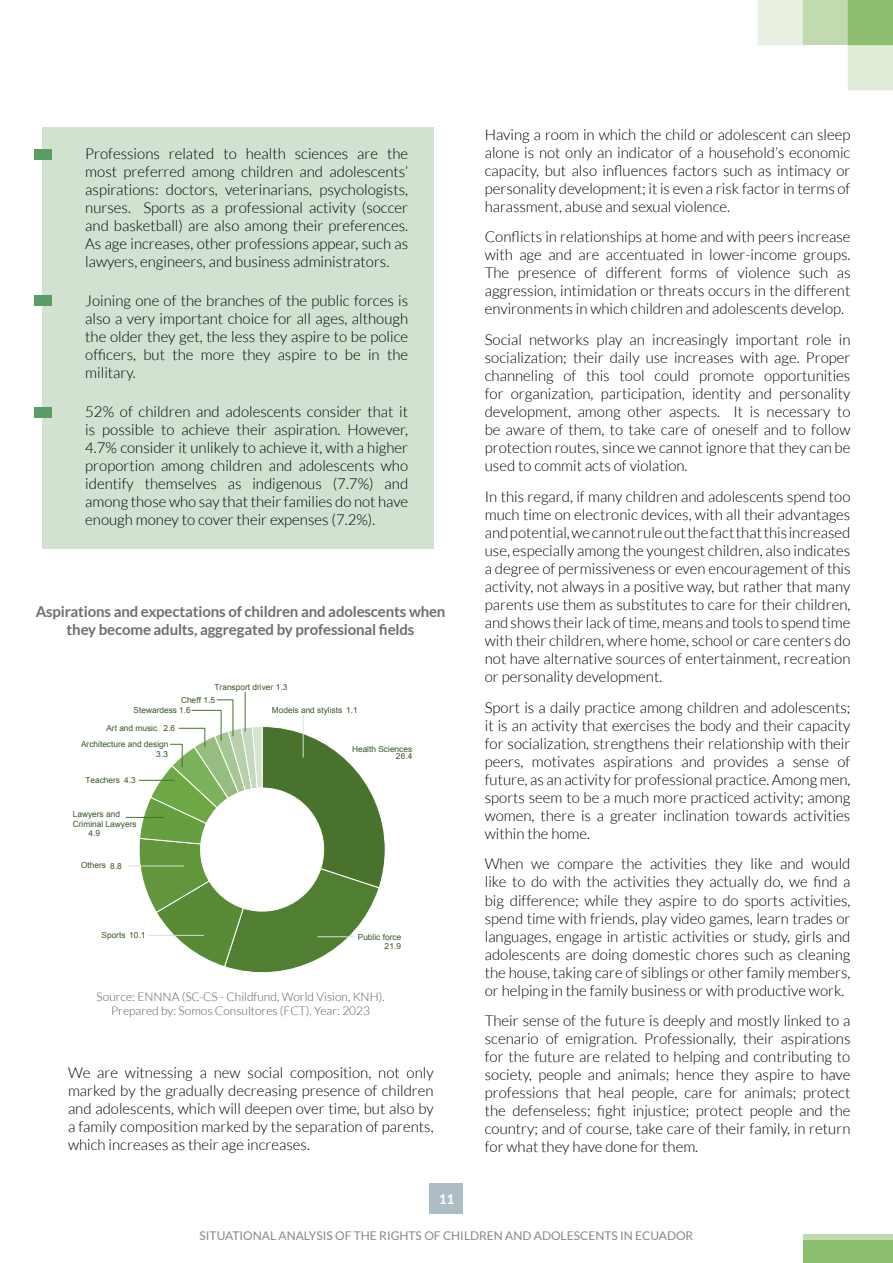
<style>
.page{position:relative;width:893px;height:1263px;background:#fff}
.page>*{position:absolute;margin:0;border:0;box-sizing:border-box;transform-origin:0 0}
.t1{font:300 15px/18px "Lato";color:#000;text-align:justify}
.t2{font:700 15px/18px "Lato";letter-spacing:-.01em;color:#706f6f;text-align:center}
.t3{font:700 13.5px "Lato";color:#fff}
.t4{font:300 12px/14.4px "Lato";color:#5a5a59;text-align:center}
.t5{font:12px "Lato";color:#878787}
.t6{font:8.4px/6.9px "Arial";color:#385725;text-align:right}
</style>
<div class="page">
<div style="left:803px;top:0;width:45px;height:45px;background:#c2daaf"></div>
<svg style="left:848px;top:0;width:45px;height:90px;background:#b6d5a2"></svg>
<div style="left:757px;top:0;width:46px;height:45px;background:#e9f1e2"></div>
<div style="left:803px;top:1240px;width:90px;height:23px;background:#8bbe6d"></div>
<div style="left:803px;top:1235px;width:90px;height:5px;background:#c2daaf"></div>
<div style="left:430px;top:1183px;width:33px;height:31px;background:#aebcc5"></div>
<div style="left:42px;top:128px;width:391px;height:421px;background:#d2e2d1"></div>
<div style="left:34px;top:149px;width:17px;height:11px;background:#5a9d64"></div>
<div style="left:34px;top:295px;width:17px;height:10px;background:#5a9d64"></div>
<div style="left:34px;top:408px;width:17px;height:10px;background:#5a9d64"></div>
<hr style="left:129px;top:866px;width:55px;height:1px;background:#d4e2ce">
<hr style="left:126px;top:817px;width:38px;height:1px;background:#49722c">
<svg style="left:137px;top:699px;width:249px;height:274px"></svg>
<hr style="left:245px;top:692px;width:1px;height:39px;background:#49722c">
<hr style="left:303px;top:715px;width:1px;height:42px;background:#d4e2ce">
<hr style="left:318px;top:936px;width:36px;height:1px;background:#d4e2ce">
<p class="t1" style="left:85px;top:144px;width:324px">Professions related to health sciences are the most preferred among children and adolescents’ aspirations: doctors, veterinarians, psychologists, nurses. Sports as a professional activity (soccer and basketball) are also among their preferences.<br>As age increases, other professions appear, such as lawyers, engineers, and business administrators.</p>
<p class="t1" style="left:85px;top:292px;width:324px">Joining one of the branches of the public forces is also a very important choice for all ages, although the older they get, the less they aspire to be police officers, but the more they aspire to be in the military.</p>
<p class="t1" style="left:85px;top:403px;width:324px">52% of children and adolescents consider that it is possible to achieve their aspiration. However, 4.7% consider it unlikely to achieve it, with a higher proportion among children and adolescents who identify themselves as indigenous (7.7%) and among those who say that their families do not have enough money to cover their expenses (7.2%).</p>
<p class="t2" style="left:36px;top:603px;width:411px">Aspirations and expectations of children and adolescents when they become adults, aggregated by professional fields</p>
<p class="t6" style="left:214px;top:684px;width:74px">Transport driver 1.3</p>
<p class="t6" style="left:272px;top:707px;width:87px">Models and stylists 1.1</p>
<p class="t6" style="left:181px;top:697px;width:36px">Cheff 1.5</p>
<p class="t6" style="left:134px;top:707px;width:59px">Stewardess 1.6</p>
<p class="t6" style="left:106px;top:725px;width:70px">Art and music 2.6</p>
<p class="t6" style="left:81px;top:739px;width:89px;line-height:10.5px">Architecture and design<br>3.3</p>
<p class="t6" style="left:85px;top:777px;width:52px">Teachers 4.3</p>
<p class="t6" style="left:73px;top:809px;width:65px;line-height:10.1px;text-align:left">Lawyers and<br>Criminal Lawyers</p>
<p class="t6" style="left:89px;top:829px;width:13px">4.9</p>
<p class="t6" style="left:81px;top:862px;width:42px">Others 8.8</p>
<p class="t6" style="left:101px;top:932px;width:46px">Sports 10.1</p>
<p class="t6" style="left:352px;top:746px;width:62px">Health Sciences<br>26.4</p>
<p class="t6" style="left:358px;top:933px;width:45px;line-height:9.1px">Public force<br>21.9</p>
<p class="t4" style="left:97px;top:989px;width:290px">Source: ENNNA (SC-CS - Childfund, World Vision, KNH).<br>Prepared by: Somos Consultores (FCT). Year: 2023</p>
<p class="t1" style="left:68px;top:1063px;width:367px">We are witnessing a new social composition, not only marked by the gradually decreasing presence of children and adolescents, which will deepen over time, but also by a family composition marked by the separation of parents, which increases as their age increases.</p>
<p class="t1" style="left:485px;top:125px;width:367px">Having a room in which the child or adolescent can sleep alone is not only an indicator of a household’s economic capacity, but also influences factors such as intimacy or personality development; it is even a risk factor in terms of harassment, abuse and sexual violence.</p>
<p class="t1" style="left:485px;top:228px;width:367px">Conflicts in relationships at home and with peers increase with age and are accentuated in lower-income groups.<br>The presence of different forms of violence such as aggression, intimidation or threats occurs in the different environments in which children and adolescents develop.</p>
<p class="t1" style="left:485px;top:331px;width:367px">Social networks play an increasingly important role in socialization; their daily use increases with age. Proper channeling of this tool could promote opportunities for organization, participation, identity and personality development, among other aspects. It is necessary to be aware of them, to take care of oneself and to follow protection routes, since we cannot ignore that they can be used to commit acts of violation.</p>
<p class="t1" style="left:485px;top:488px;width:367px">In this regard, if many children and adolescents spend too much time on electronic devices, with all their advantages and potential, we cannot rule out the fact that this increased use, especially among the youngest children, also indicates a degree of permissiveness or even encouragement of this activity, not always in a positive way, but rather that many parents use them as substitutes to care for their children, and shows their lack of time, means and tools to spend time with their children, where home, school or care centers do not have alternative sources of entertainment, recreation or personality development.</p>
<p class="t1" style="left:485px;top:698px;width:367px">Sport is a daily practice among children and adolescents; it is an activity that exercises the body and their capacity for socialization, strengthens their relationship with their peers, motivates aspirations and provides a sense of future, as an activity for professional practice. Among men, sports seem to be a much more practiced activity; among women, there is a greater inclination towards activities within the home.</p>
<p class="t1" style="left:485px;top:855px;width:367px">When we compare the activities they like and would like to do with the activities they actually do, we find a big difference; while they aspire to do sports activities, spend time with friends, play video games, learn trades or languages, engage in artistic activities or study, girls and adolescents are doing domestic chores such as cleaning the house, taking care of siblings or other family members, or helping in the family business or with productive work.</p>
<p class="t1" style="left:485px;top:1012px;width:367px">Their sense of the future is deeply and mostly linked to a scenario of emigration. Professionally, their aspirations for the future are related to helping and contributing to society, people and animals; hence they aspire to have professions that heal people, care for animals; protect the defenseless; fight injustice; protect people and the country; and of course, take care of their family, in return for what they have done for them.</p>
<p class="t3" style="left:439px;top:1191px;width:17px">11</p>
<p class="t5" style="left:200px;top:1229px;width:495px">SITUATIONAL ANALYSIS OF THE RIGHTS OF CHILDREN AND ADOLESCENTS IN ECUADOR</p>
</div>
